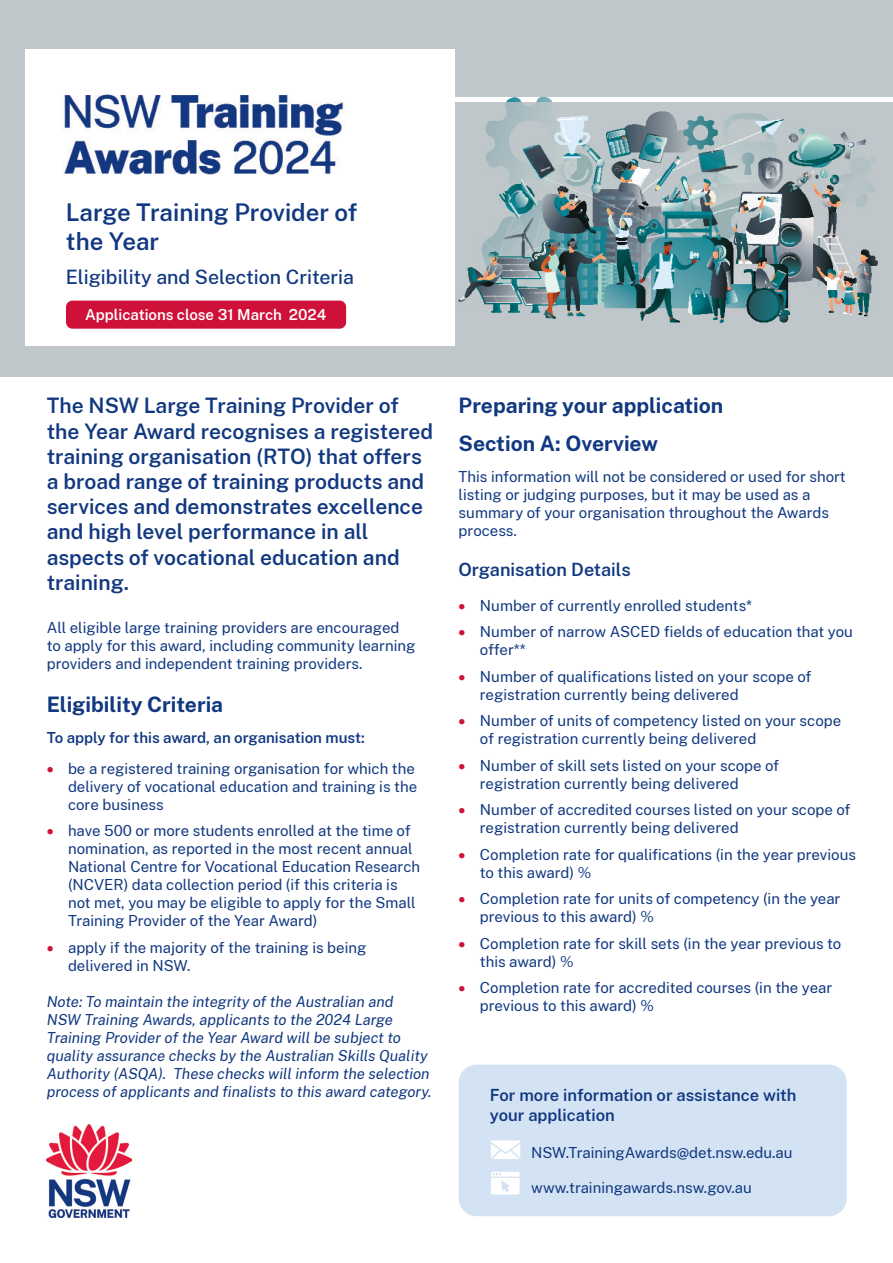
<style>
.page{position:relative;width:893px;height:1263px;background:#fff}
.page>*{position:absolute;margin:0;border:0;box-sizing:border-box;transform-origin:0 0}
.t1{font:600 24px/28.8px "Public Sans";color:#113880}
.Call_OUT_paragraph{font:600 21px/25.2px "Public Sans";color:#113880}
.SECTION_Heading{font:700 21px "Public Sans";color:#113880}
.t2{font:500 19.5px "Public Sans";color:#113880}
.Criterion_Titles{font:600 18px "Public Sans";color:#113880}
.Interest_text_red{font:600 16.5px/19.8px "Public Sans";color:#113880}
.normal_text{font:15px/18px "Public Sans";color:#113880}
.normal_text-2{font:italic 15px/18px "Public Sans";color:#113880}
.SECTION_sub_heading{font:600 15px "Public Sans";color:#113880}
.t3{font:600 15px "Public Sans";color:#fff}
.s1{color:#cf1139}
</style>
<div class="page">
<div style="left:0;top:0;width:893px;height:376px;background:#bfc7ca"></div>
<img style="left:455px;top:97px;width:438px;height:227px">
<div style="left:26px;top:49px;width:429px;height:297px;background:#fff"></div>
<div style="left:66px;top:301px;width:280px;height:28px;background:#cf1139;border-radius:6px"></div>
<img style="left:47px;top:1125px;width:85px;height:92px">
<div style="left:459px;top:1064px;width:388px;height:152px;background:#d4e3f4;border-radius:18px"></div>
<svg style="left:491px;top:1172px;width:29px;height:22px"></svg>
<svg style="left:491px;top:1140px;width:29px;height:19px"></svg>
<img style="left:64px;top:94px;width:281px;height:81px">
<p class="t1" style="left:66px;top:196px;width:293px">Large Training Provider of the Year</p>
<p class="t2" style="left:66px;top:263px;width:290px">Eligibility and Selection Criteria</p>
<p class="t3" style="left:85px;top:304px;width:243px">Applications close 31 March 2024</p>
<p class="Call_OUT_paragraph" style="left:47px;top:392px;width:388px">The NSW Large Training Provider of the Year Award recognises a registered training organisation (RTO) that offers a broad range of training products and services and demonstrates excellence and high level performance in all aspects of vocational education and training.</p>
<p class="normal_text" style="left:47px;top:618px;width:370px">All eligible large training providers are encouraged to apply for this award, including community learning providers and independent training providers.</p>
<p class="SECTION_Heading" style="left:47px;top:689px;width:178px">Eligibility Criteria</p>
<p class="SECTION_sub_heading" style="left:47px;top:727px;width:320px">To apply for this award, an organisation must:</p>
<p class="normal_text" style="left:68px;top:758px;width:351px;text-indent:-21px"><span class="s1">•</span> be a registered training organisation for which the delivery of vocational education and training is the core business</p>
<p class="normal_text" style="left:68px;top:821px;width:353px;text-indent:-21px"><span class="s1">•</span> have 500 or more students enrolled at the time of nomination, as reported in the most recent annual National Centre for Vocational Education Research (NCVER) data collection period (if this criteria is not met, you may be eligible to apply for the Small Training Provider of the Year Award)</p>
<p class="normal_text" style="left:68px;top:937px;width:300px;text-indent:-21px"><span class="s1">•</span> apply if the majority of the training is being delivered in NSW.</p>
<p class="normal_text-2" style="left:47px;top:991px;width:386px">Note: To maintain the integrity of the Australian and<br>NSW Training Awards, applicants to the 2024 Large Training Provider of the Year Award will be subject to quality assurance checks by the Australian Skills Quality Authority (ASQA). These checks will inform the selection process of applicants and finalists to this award category.</p>
<p class="SECTION_Heading" style="left:459px;top:390px;width:266px">Preparing your application</p>
<p class="SECTION_Heading" style="left:459px;top:428px;width:201px">Section A: Overview</p>
<p class="normal_text" style="left:459px;top:467px;width:389px">This information will not be considered or used for short listing or judging purposes, but it may be used as a summary of your organisation throughout the Awards process.</p>
<p class="Criterion_Titles" style="left:459px;top:556px;width:174px">Organisation Details</p>
<p class="normal_text" style="left:459px;top:595px;width:295px"><span class="s1">•</span> Number of currently enrolled students*</p>
<p class="normal_text" style="left:480px;top:622px;width:375px;text-indent:-21px"><span class="s1">•</span> Number of narrow ASCED fields of education that you offer**</p>
<p class="normal_text" style="left:480px;top:666px;width:333px;text-indent:-21px"><span class="s1">•</span> Number of qualifications listed on your scope of registration currently being delivered</p>
<p class="normal_text" style="left:480px;top:711px;width:363px;text-indent:-21px"><span class="s1">•</span> Number of units of competency listed on your scope of registration currently being delivered</p>
<p class="normal_text" style="left:480px;top:755px;width:301px;text-indent:-21px"><span class="s1">•</span> Number of skill sets listed on your scope of registration currently being delivered</p>
<p class="normal_text" style="left:480px;top:800px;width:372px;text-indent:-21px"><span class="s1">•</span> Number of accredited courses listed on your scope of registration currently being delivered</p>
<p class="normal_text" style="left:480px;top:844px;width:378px;text-indent:-21px"><span class="s1">•</span> Completion rate for qualifications (in the year previous to this award) %</p>
<p class="normal_text" style="left:480px;top:889px;width:362px;text-indent:-21px"><span class="s1">•</span> Completion rate for units of competency (in the year previous to this award) %</p>
<p class="normal_text" style="left:480px;top:933px;width:363px;text-indent:-21px"><span class="s1">•</span> Completion rate for skill sets (in the year previous to this award) %</p>
<p class="normal_text" style="left:480px;top:978px;width:354px;text-indent:-21px"><span class="s1">•</span> Completion rate for accredited courses (in the year previous to this award) %</p>
<p class="Interest_text_red" style="left:490px;top:1084px;width:308px">For more information or assistance with your application</p>
<p class="normal_text" style="left:531px;top:1142px;width:263px">NSW.TrainingAwards@det.nsw.edu.au</p>
<p class="normal_text" style="left:531px;top:1177px;width:222px">www.trainingawards.nsw.gov.au</p>
</div>
